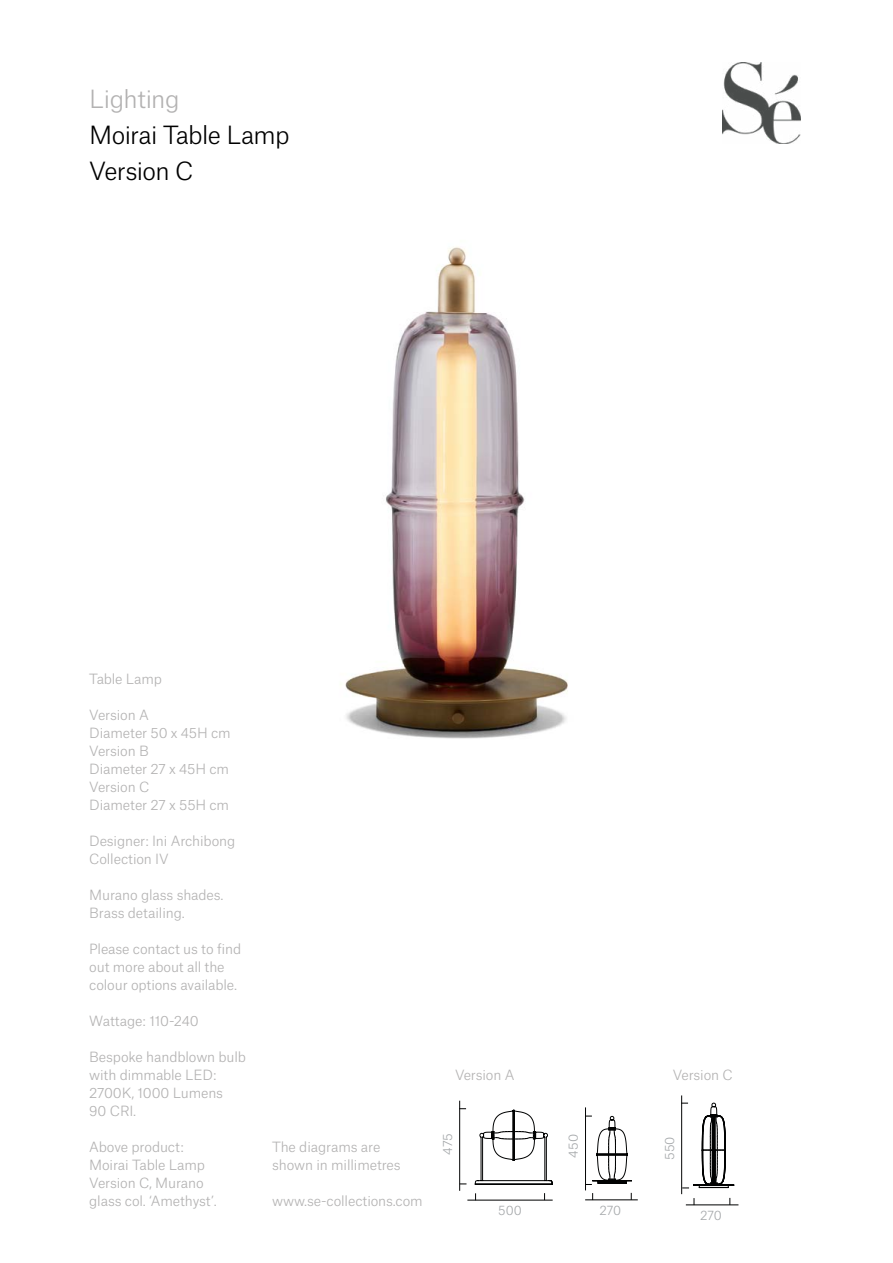
<style>
.page{position:relative;width:893px;height:1263px;background:#fff}
.page>*{position:absolute;margin:0;border:0;box-sizing:border-box;transform-origin:0 0}
.t1{font:300 24px/36px "Atlas Grotesk";letter-spacing:-.03em;color:#000}
.t2{font:300 24px "Atlas Grotesk";letter-spacing:-.02em;color:#b3b2b2}
.t3{font:300 13.5px/18px "Atlas Grotesk";letter-spacing:-.01em;color:#b3b2b2}
.t4{font:300 13.5px/18px "Atlas Grotesk";letter-spacing:-.01em;color:#b2b1b1}
.t5{font:300 12.45px "Atlas Grotesk";color:#a5a8aa}
.t6{font:300 12.15px "Atlas Grotesk";color:#a5a8aa}
</style>
<div class="page">
<img style="left:723px;top:62px;width:77px;height:81px">
<img style="left:345px;top:247px;width:223px;height:492px">
<hr style="left:585px;top:1107px;width:1px;height:83px;background:#010202">
<hr style="left:585px;top:1199px;width:53px;height:1px;background:#010202">
<svg style="left:586px;top:1116px;width:46px;height:69px"></svg>
<svg style="left:475px;top:1109px;width:78px;height:76px"></svg>
<hr style="left:467px;top:1200px;width:86px;height:1px;background:#010202">
<hr style="left:459px;top:1101px;width:1px;height:90px;background:#010202">
<hr style="left:686px;top:1204px;width:52px;height:1px;background:#010202">
<svg style="left:681px;top:1095px;width:53px;height:111px"></svg>
<h1 class="t2" style="left:89px;top:80px;width:92px">Lighting</h1>
<h1 class="t1" style="left:89px;top:115px;width:202px">Moirai Table Lamp<br>Version C</h1>
<p class="t3" style="left:89px;top:669px;width:74px">Table Lamp</p>
<p class="t3" style="left:89px;top:705px;width:143px">Version A<br>Diameter 50 x 45H cm<br>Version B<br>Diameter 27 x 45H cm<br>Version C<br>Diameter 27 x 55H cm</p>
<p class="t3" style="left:89px;top:831px;width:148px">Designer: Ini Archibong<br>Collection IV</p>
<p class="t3" style="left:89px;top:885px;width:136px">Murano glass shades.<br>Brass detailing.</p>
<p class="t4" style="left:89px;top:939px;width:153px">Please contact us to find out more about all the colour options available.</p>
<p class="t4" style="left:89px;top:1011px;width:111px">Wattage: 110-240</p>
<p class="t4" style="left:89px;top:1047px;width:158px">Bespoke handblown bulb with dimmable LED:<br>2700K, 1000 Lumens<br>90 CRI.</p>
<p class="t4" style="left:89px;top:1136px;width:129px">Above product:<br>Moirai Table Lamp<br>Version C, Murano glass col. ‘Amethyst’.</p>
<p class="t6" style="left:304px;top:1155px;width:23px;rotate:-90deg">475</p>
<p class="t3" style="left:272px;top:1137px;width:130px">The diagrams are shown in millimetres</p>
<p class="t3" style="left:272px;top:1191px;width:152px">www.se-collections.com</p>
<p class="t5" style="left:364px;top:1201px;width:25px">500</p>
<p class="t3" style="left:455px;top:1065px;width:61px">Version A</p>
<p class="t3" style="left:673px;top:1065px;width:62px">Version C</p>
<p class="t6" style="left:438px;top:1155px;width:23px;rotate:-90deg">475</p>
<p class="t6" style="left:660px;top:1160px;width:25px;rotate:-90deg">550</p>
<p class="t6" style="left:564px;top:1157px;width:25px;rotate:-90deg">450</p>
<p class="t5" style="left:498px;top:1201px;width:25px">500</p>
<p class="t5" style="left:503px;top:1201px;width:23px">270</p>
<p class="t5" style="left:599px;top:1200px;width:23px">270</p>
<p class="t5" style="left:700px;top:1205px;width:23px">270</p>
</div>
